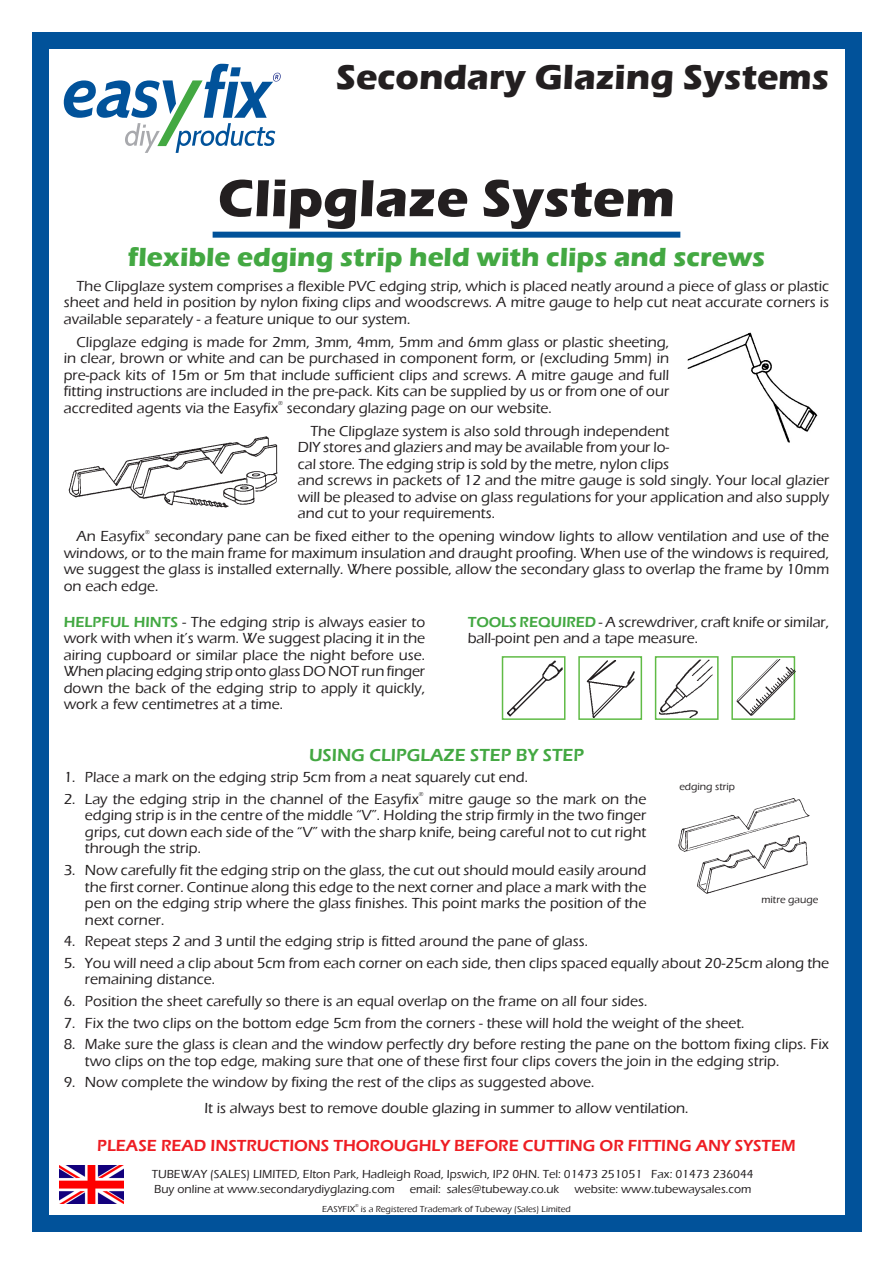
<style>
.page{position:relative;width:893px;height:1263px;background:#fff}
.page>*{position:absolute;margin:0;border:0;box-sizing:border-box;transform-origin:0 0}
.t1{font:700 54px "Eras ITC";color:#231f20}
.t2{font:700 36px "Eras ITC";color:#231f20}
.t3{font:700 27px "Eras ITC";color:#43a842}
.t4{font:600 18px "Eras ITC";color:#43a842}
.t5{font:600 16.5px "Eras ITC";color:#ee1d23}
.t6{font:500 15px/16.5px "Eras ITC";color:#231f20;text-align:justify}
.t7{font:500 12px/15px "Eras ITC";color:#231f20}
.t8{font:500 10.5px "Eras ITC";color:#231f20}
.t9{font:500 9px "Eras ITC";color:#231f20}
.t10{font:500 6px "Eras ITC";color:#231f20}
.t11{font:500 4.5px "Eras ITC";color:#231f20}
.s1{font-weight:600;color:#43a842}
</style>
<div class="page">
<div style="left:32px;top:32px;width:829px;height:1199px;background:#01529a"></div>
<div style="left:49px;top:49px;width:795px;height:1165px;background:#fff"></div>
<div style="left:213px;top:232px;width:467px;height:6px;background:#01529a"></div>
<div style="left:578px;top:656px;width:64px;height:64px;background:#fff;border:2px solid #60bb46"></div>
<div style="left:655px;top:656px;width:64px;height:64px;background:#fff;border:2px solid #60bb46"></div>
<div style="left:731px;top:656px;width:64px;height:64px;background:#fff;border:2px solid #60bb46"></div>
<img style="left:587px;top:660px;width:47px;height:58px">
<img style="left:737px;top:660px;width:58px;height:55px">
<img style="left:659px;top:660px;width:53px;height:58px">
<div style="left:502px;top:656px;width:63px;height:64px;background:#fff;border:2px solid #60bb46"></div>
<img style="left:507px;top:661px;width:55px;height:55px">
<img style="left:68px;top:436px;width:210px;height:72px">
<img style="left:678px;top:798px;width:132px;height:96px">
<img style="left:687px;top:332px;width:131px;height:111px">
<svg style="left:64px;top:64px;width:217px;height:89px"></svg>
<img style="left:60px;top:1165px;width:63px;height:39px">
<h2 class="t2" style="left:336px;top:56px;width:495px">Secondary Glazing Systems</h2>
<h1 class="t1" style="left:218px;top:167px;width:459px">Clipglaze System</h1>
<h3 class="t3" style="left:128px;top:242px;width:639px">flexible edging strip held with clips and screws</h3>
<p class="t6" style="left:64px;top:278px;width:767px;text-indent:13px">The Clipglaze system comprises a flexible PVC edging strip, which is placed neatly around a piece of glass or plastic sheet and held in position by nylon fixing clips and woodscrews. A mitre gauge to help cut neat accurate corners is available separately - a feature unique to our system.</p>
<p class="t6" style="left:64px;top:334px;width:607px;text-indent:13px">Clipglaze edging is made for 2mm, 3mm, 4mm, 5mm and 6mm glass or plastic sheeting, in clear, brown or white and can be purchased in component form, or (excluding 5mm) in pre-pack kits of 15m or 5m that include sufficient clips and screws. A mitre gauge and full fitting instructions are included in the pre-pack. Kits can be supplied by us or from one of our accredited agents via the Easyfix</p>
<p class="t10" style="left:278px;top:400px;width:6px">®</p>
<p class="t6" style="left:310px;top:397px;width:360px;line-height:23px;text-indent:-24px">secondary glazing page on our website.<br>The Clipglaze system is also sold through independent</p>
<p class="t6" style="left:298px;top:439px;width:533px;text-align:left">DIY stores and glaziers and may be available from your lo-<br>cal store. The edging strip is sold by the metre, nylon clips<br>and screws in packets of 12 and the mitre gauge is sold singly. Your local glazier will be pleased to advise on glass regulations for your application and also supply and cut to your requirements.</p>
<p class="t6" style="left:76px;top:528px;width:70px">An Easyfix</p>
<p class="t10" style="left:145px;top:528px;width:6px">®</p>
<p class="t6" style="left:64px;top:528px;width:767px;text-indent:91px">secondary pane can be fixed either to the opening window lights to allow ventilation and use of the windows, or to the main frame for maximum insulation and draught proofing. When use of the windows is required, we suggest the glass is installed externally. Where possible, allow the secondary glass to overlap the frame by 10mm on each edge.</p>
<p class="t6" style="left:64px;top:614px;width:363px"><span class="s1">HELPFUL HINTS</span> - The edging strip is always easier to work with when it’s warm. We suggest placing it in the airing cupboard or similar place the night before use.<br>When placing edging strip onto glass DO NOT run finger down the back of the edging strip to apply it quickly, work a few centimetres at a time.</p>
<p class="t6" style="left:468px;top:614px;width:363px"><span class="s1">TOOLS REQUIRED</span> - A screwdriver, craft knife or similar, ball-point pen and a tape measure.</p>
<p class="t4" style="left:309px;top:745px;width:276px">USING CLIPGLAZE STEP BY STEP</p>
<p class="t6" style="left:64px;top:769px;width:466px">1. Place a mark on the edging strip 5cm from a neat squarely cut end.</p>
<p class="t6" style="left:64px;top:791px;width:357px">2. Lay the edging strip in the channel of the Easyfix</p>
<p class="t10" style="left:419px;top:791px;width:6px">®</p>
<p class="t8" style="left:679px;top:780px;width:57px">edging strip</p>
<p class="t6" style="left:85px;top:791px;width:563px;text-indent:344px">mitre gauge so the mark on the edging strip is in the centre of the middle “V”. Holding the strip firmly in the two finger grips, cut down each side of the “V” with the sharp knife, being careful not to cut right through the strip.</p>
<p class="t6" style="left:85px;top:862px;width:563px;text-indent:-21px">3. Now carefully fit the edging strip on the glass, the cut out should mould easily around the first corner. Continue along this edge to the next corner and place a mark with the pen on the edging strip where the glass finishes. This point marks the position of the next corner.</p>
<p class="t6" style="left:64px;top:933px;width:526px">4. Repeat steps 2 and 3 until the edging strip is fitted around the pane of glass.</p>
<p class="t6" style="left:85px;top:955px;width:746px;text-indent:-21px">5. You will need a clip about 5cm from each corner on each side, then clips spaced equally about 20-25cm along the remaining distance.</p>
<p class="t6" style="left:64px;top:993px;width:585px">6. Position the sheet carefully so there is an equal overlap on the frame on all four sides.</p>
<p class="t6" style="left:64px;top:1014px;width:682px">7. Fix the two clips on the bottom edge 5cm from the corners - these will hold the weight of the sheet.</p>
<p class="t6" style="left:85px;top:1036px;width:746px;text-indent:-21px">8. Make sure the glass is clean and the window perfectly dry before resting the pane on the bottom fixing clips. Fix two clips on the top edge, making sure that one of these first four clips covers the join in the edging strip.</p>
<p class="t6" style="left:204px;top:1069px;width:486px;line-height:25.8px;text-indent:-141px">9. Now complete the window by fixing the rest of the clips as suggested above.<br>It is always best to remove double glazing in summer to allow ventilation.</p>
<p class="t8" style="left:762px;top:894px;width:58px">mitre gauge</p>
<p class="t5" style="left:97px;top:1136px;width:700px">PLEASE READ INSTRUCTIONS THOROUGHLY BEFORE CUTTING OR FITTING ANY SYSTEM</p>
<p class="t7" style="left:152px;top:1166px;width:603px">TUBEWAY (SALES) LIMITED, Elton Park, Hadleigh Road, Ipswich, IP2 0HN. Tel: 01473 251051 Fax: 01473 236044<br>Buy online at www.secondarydiyglazing.com email: sales@tubeway.co.uk</p>
<p class="t7" style="left:574px;top:1181px;width:179px">website: www.tubewaysales.com</p>
<p class="t9" style="left:322px;top:1203px;width:34px">EASYFIX</p>
<p class="t11" style="left:355px;top:1203px;width:5px">®</p>
<p class="t9" style="left:361px;top:1203px;width:211px">is a Registered Trademark of Tubeway (Sales) Limited</p>
</div>
